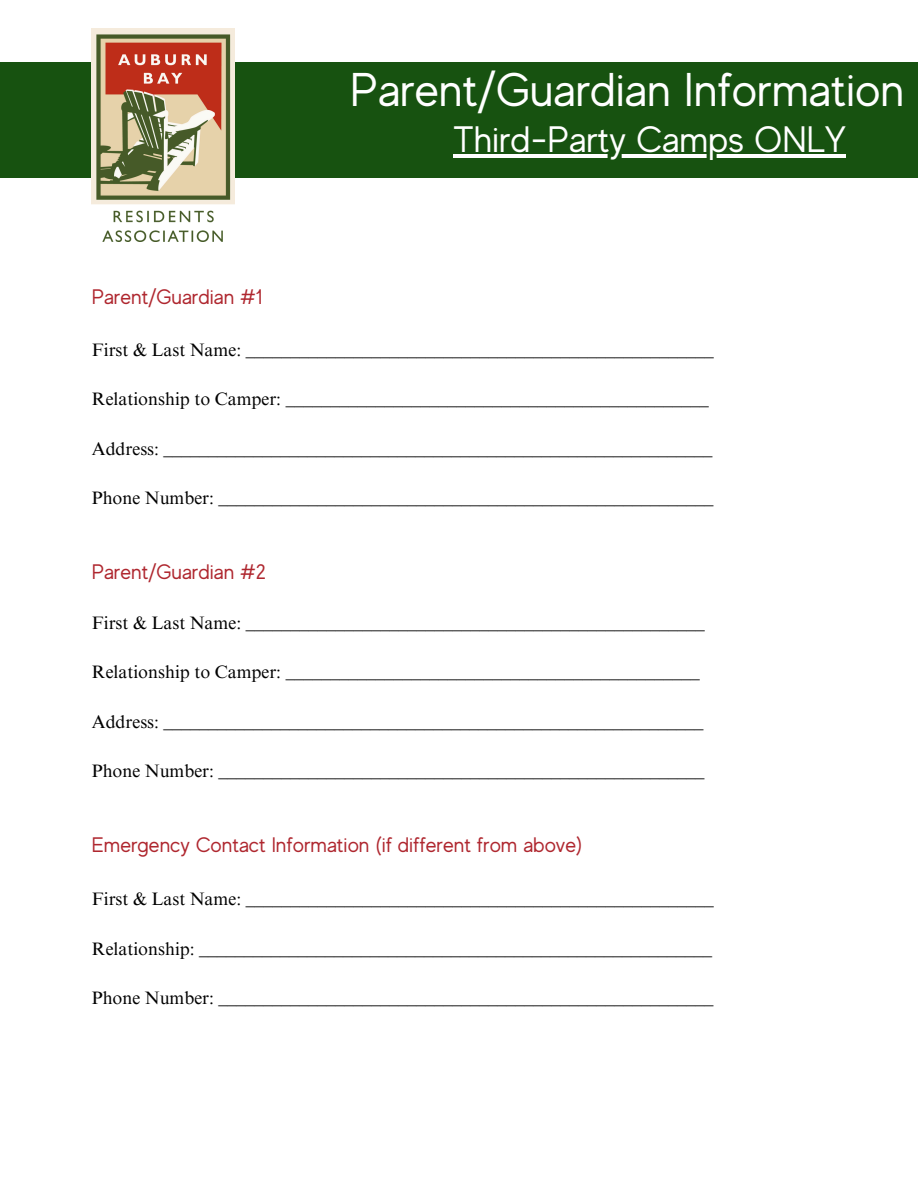
<style>
.page{position:relative;width:918px;height:1188px;background:#fff}
.page>*{position:absolute;margin:0;border:0;box-sizing:border-box;transform-origin:0 0}
.t1{font:47.25px "MADE Evolve Sans";color:#fff}
.t2{font:36.75px "MADE Evolve Sans";color:#fff}
.t3{font:21px "MADE Evolve Sans";color:#af272f}
.t4{font:18px "Times NRMT Pro";color:#000}
</style>
<div class="page">
<div style="left:0;top:62px;width:918px;height:116px;background:#175210"></div>
<img style="left:92px;top:29px;width:143px;height:213px">
<hr style="left:454px;top:154px;width:392px;height:4px;background:#fff">
<p class="t1" style="left:350px;top:64px;width:556px">Parent/Guardian Information</p>
<p class="t2" style="left:454px;top:119px;width:394px">Third-Party Camps ONLY</p>
<h1 class="t3" style="left:92px;top:285px;width:173px">Parent/Guardian #1</h1>
<h2 class="t4" style="left:92px;top:343px;width:623px">First &amp; Last Name: ____________________________________________________</h2>
<h3 class="t4" style="left:92px;top:393px;width:618px">Relationship to Camper: _______________________________________________</h3>
<p class="t4" style="left:92px;top:442px;width:622px">Address: _____________________________________________________________</p>
<p class="t4" style="left:92px;top:492px;width:623px">Phone Number: _______________________________________________________</p>
<p class="t3" style="left:92px;top:560px;width:176px">Parent/Guardian #2</p>
<p class="t4" style="left:92px;top:616px;width:614px">First &amp; Last Name: ___________________________________________________</p>
<p class="t4" style="left:92px;top:665px;width:609px">Relationship to Camper: ______________________________________________</p>
<p class="t4" style="left:92px;top:715px;width:613px">Address: ____________________________________________________________</p>
<h3 class="t4" style="left:92px;top:764px;width:614px">Phone Number: ______________________________________________________</h3>
<p class="t3" style="left:92px;top:833px;width:492px">Emergency Contact Information (if different from above)</p>
<p class="t4" style="left:92px;top:892px;width:623px">First &amp; Last Name: ____________________________________________________</p>
<p class="t4" style="left:92px;top:942px;width:622px">Relationship: _________________________________________________________</p>
<h3 class="t4" style="left:92px;top:991px;width:623px">Phone Number: _______________________________________________________</h3>
</div>
